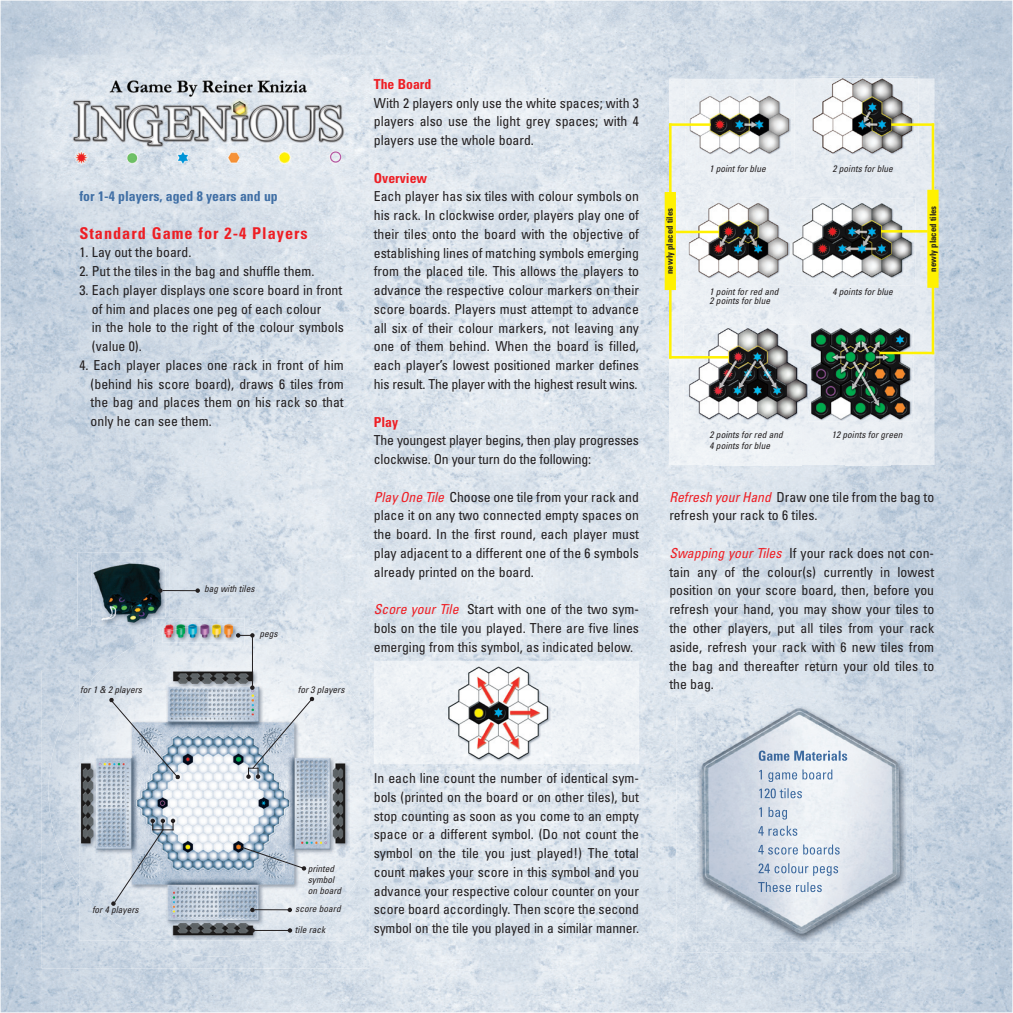
<style>
.page{position:relative;width:1013px;height:1013px;background:#fff}
.page>*{position:absolute;margin:0;border:0;box-sizing:border-box;transform-origin:0 0}
.t1{font:700 condensed 16.25px "Univers LT Std";letter-spacing:.06em;color:#ee1e24}
.t2{font:condensed 13.75px/18.8px "Univers LT Std";color:#231f20;text-align:justify}
.t3{font:700 condensed 13.75px "Univers LT Std";color:#406fa5}
.t4{font:700 condensed 13.75px "Univers LT Std";color:#ee1e24}
.t5{font:italic condensed 9.38px/11.2px "Univers LT Std";color:#231f20}
.t6{font:700 condensed 8.75px "Univers LT Std";color:#231f20}
.s1{font-style:italic;color:#ee1e24}
</style>
<div class="page">
<img style="left:1px;top:1px;width:1011px;height:1011px">
<div style="left:669px;top:79px;width:44px;height:386px;background:#ecf0f4"></div>
<div style="left:757px;top:79px;width:88px;height:119px;background:#e7ecf2"></div>
<div style="left:890px;top:79px;width:44px;height:386px;background:#e5eaf0"></div>
<div style="left:845px;top:161px;width:45px;height:37px;background:#e3e9ef"></div>
<img style="left:713px;top:169px;width:44px;height:29px">
<div style="left:757px;top:285px;width:44px;height:39px;background:#e8edf2"></div>
<div style="left:713px;top:285px;width:44px;height:39px;background:#ebf0f4"></div>
<div style="left:801px;top:285px;width:89px;height:42px;background:#e7ecf2"></div>
<div style="left:801px;top:421px;width:44px;height:44px;background:#ecf0f5"></div>
<div style="left:845px;top:421px;width:45px;height:44px;background:#e8edf2"></div>
<div style="left:713px;top:423px;width:88px;height:42px;background:#edf2f6"></div>
<img style="left:101px;top:627px;width:283px;height:230px">
<img style="left:83px;top:670px;width:267px;height:270px">
<img style="left:101px;top:670px;width:230px;height:1px">
<img style="left:42px;top:670px;width:41px;height:298px">
<img style="left:350px;top:670px;width:20px;height:20px">
<img style="left:328px;top:857px;width:42px;height:111px">
<img style="left:82px;top:940px;width:247px;height:28px">
<img style="left:48px;top:695px;width:31px;height:191px">
<img style="left:350px;top:690px;width:20px;height:201px">
<img style="left:143px;top:940px;width:146px;height:16px">
<img style="left:91px;top:626px;width:61px;height:1px">
<img style="left:78px;top:552px;width:91px;height:74px">
<img style="left:91px;top:562px;width:75px;height:64px">
<img style="left:169px;top:618px;width:75px;height:8px">
<img style="left:152px;top:626px;width:92px;height:20px">
<img style="left:169px;top:622px;width:69px;height:2px">
<img style="left:162px;top:624px;width:76px;height:18px">
<svg style="left:152px;top:618px;width:17px;height:9px"></svg>
<div style="left:374px;top:661px;width:265px;height:103px;background:#edf1f5"></div>
<img style="left:374px;top:733px;width:8px;height:31px">
<img style="left:445px;top:662px;width:107px;height:101px">
<img style="left:448px;top:666px;width:102px;height:95px">
<img style="left:685px;top:76px;width:109px;height:93px">
<img style="left:690px;top:96px;width:100px;height:59px">
<img style="left:808px;top:76px;width:110px;height:85px">
<img style="left:812px;top:78px;width:101px;height:77px">
<div style="left:684px;top:198px;width:231px;height:87px;background:#e8edf2"></div>
<img style="left:689px;top:203px;width:100px;height:75px">
<img style="left:792px;top:202px;width:121px;height:77px">
<img style="left:807px;top:327px;width:106px;height:94px">
<img style="left:810px;top:327px;width:101px;height:94px">
<img style="left:683px;top:324px;width:124px;height:99px">
<img style="left:676px;top:706px;width:236px;height:246px">
<img style="left:758px;top:750px;width:89px;height:10px">
<img style="left:759px;top:769px;width:73px;height:13px">
<img style="left:759px;top:788px;width:43px;height:10px">
<img style="left:759px;top:807px;width:28px;height:12px">
<img style="left:758px;top:825px;width:39px;height:10px">
<img style="left:758px;top:844px;width:81px;height:10px">
<img style="left:758px;top:863px;width:80px;height:12px">
<img style="left:758px;top:882px;width:63px;height:10px">
<hr style="left:674px;top:231px;width:45px;height:2px;background:#fff101">
<div style="left:664px;top:192px;width:12px;height:98px;background:#fff101"></div>
<hr style="left:669px;top:123px;width:41px;height:3px;background:#fff101">
<hr style="left:669px;top:356px;width:59px;height:2px;background:#fff101">
<hr style="left:891px;top:123px;width:43px;height:3px;background:#fff101">
<hr style="left:881px;top:230px;width:46px;height:2px;background:#fff101">
<hr style="left:879px;top:352px;width:55px;height:2px;background:#fff101">
<div style="left:927px;top:190px;width:11px;height:98px;background:#fff101"></div>
<svg style="left:109px;top:697px;width:71px;height:82px;background:#c3ced9"></svg>
<svg style="left:246px;top:696px;width:68px;height:82px;background:#c2ccd7"></svg>
<svg style="left:111px;top:818px;width:64px;height:88px;background:#b7c3d1"></svg>
<svg style="left:236px;top:633px;width:18px;height:4px"></svg>
<hr style="left:252px;top:635px;width:1px;height:52px;background:#231f20">
<svg style="left:250px;top:685px;width:4px;height:5px"></svg>
<hr style="left:254px;top:909px;width:35px;height:1px;background:#231f20">
<svg style="left:250px;top:907px;width:5px;height:5px"></svg>
<svg style="left:287px;top:907px;width:5px;height:5px"></svg>
<hr style="left:162px;top:590px;width:35px;height:1px;background:#231f20">
<svg style="left:158px;top:588px;width:4px;height:5px"></svg>
<svg style="left:195px;top:588px;width:5px;height:5px"></svg>
<svg style="left:240px;top:845px;width:66px;height:26px;background:#abb9c7"></svg>
<svg style="left:250px;top:928px;width:5px;height:4px"></svg>
<svg style="left:288px;top:928px;width:4px;height:4px"></svg>
<hr style="left:253px;top:930px;width:37px;height:1px;background:#231f20">
<hr style="left:669px;top:123px;width:2px;height:235px;background:#fff101">
<hr style="left:931px;top:123px;width:3px;height:231px;background:#fff101">
<p class="t3" style="left:79px;top:188px;width:200px">for 1-4 players, aged 8 years and up</p>
<p class="t1" style="left:79px;top:223px;width:230px">Standard Game for 2-4 Players</p>
<p class="t2" style="left:79px;top:243px;width:113px">1. Lay out the board.</p>
<p class="t2" style="left:79px;top:262px;width:236px">2. Put the tiles in the bag and shuffle them.</p>
<p class="t2" style="left:92px;top:280px;width:253px;text-align:left;text-indent:-12px">3. Each player displays one score board in front of him and places one peg of each colour<br>in the hole to the right of the colour symbols (value 0).</p>
<p class="t2" style="left:91px;top:355px;width:255px;text-indent:-11px">4. Each player places one rack in front of him (behind his score board), draws 6 tiles from the bag and places them on his rack so that only he can see them.</p>
<p class="t5" style="left:204px;top:583px;width:52px">bag with tiles</p>
<p class="t5" style="left:80px;top:684px;width:63px">for 1 &amp; 2 players</p>
<p class="t5" style="left:259px;top:628px;width:20px">pegs</p>
<p class="t5" style="left:298px;top:683px;width:48px">for 3 players</p>
<p class="t4" style="left:374px;top:75px;width:59px">The Board</p>
<p class="t2" style="left:374px;top:93px;width:267px">With 2 players only use the white spaces; with 3 players also use the light grey spaces; with 4 players use the whole board.</p>
<p class="t4" style="left:374px;top:169px;width:55px">Overview</p>
<p class="t2" style="left:374px;top:187px;width:267px">Each player has six tiles with colour symbols on his rack. In clockwise order, players play one of their tiles onto the board with the objective of establishing lines of matching symbols emerging from the placed tile. This allows the players to advance the respective colour markers on their score boards. Players must attempt to advance all six of their colour markers, not leaving any one of them behind. When the board is filled, each player’s lowest positioned marker defines his result. The player with the highest result wins.</p>
<p class="t4" style="left:374px;top:413px;width:26px">Play</p>
<p class="t2" style="left:374px;top:431px;width:267px">The youngest player begins, then play progresses clockwise. On your turn do the following:</p>
<p class="t2" style="left:374px;top:487px;width:267px"><span class="s1">Play One Tile</span> Choose one tile from your rack and place it on any two connected empty spaces on the board. In the first round, each player must play adjacent to a different one of the 6 symbols already printed on the board.</p>
<p class="t2" style="left:374px;top:599px;width:267px"><span class="s1">Score your Tile</span> Start with one of the two sym&shy;bols on the tile you played. There are five lines emerging from this symbol, as indicated below.</p>
<p class="t5" style="left:709px;top:163px;width:58px">1 point for blue</p>
<p class="t5" style="left:832px;top:163px;width:62px">2 points for blue</p>
<p class="t6" style="left:664px;top:274px;width:68px;rotate:-90deg">newly placed tiles</p>
<p class="t6" style="left:927px;top:272px;width:68px;rotate:-90deg">newly placed tiles</p>
<p class="t5" style="left:709px;top:287px;width:71px;line-height:8.8px">1 point for red and<br>2 points for blue</p>
<p class="t5" style="left:832px;top:286px;width:62px">4 points for blue</p>
<p class="t5" style="left:709px;top:429px;width:75px">2 points for red and<br>4 points for blue</p>
<p class="t5" style="left:832px;top:429px;width:72px">12 points for green</p>
<p class="t2" style="left:669px;top:487px;width:266px"><span class="s1">Refresh your Hand</span> Draw one tile from the bag to refresh your rack to 6 tiles.</p>
<p class="t2" style="left:669px;top:543px;width:266px"><span class="s1">Swapping your Tiles</span> If your rack does not con&shy;tain any of the colour(s) currently in lowest position on your score board, then, before you refresh your hand, you may show your tiles to the other players, put all tiles from your rack aside, refresh your rack with 6 new tiles from the bag and thereafter return your old tiles to the bag.</p>
<p class="t5" style="left:308px;top:862px;width:35px">printed symbol on board</p>
<p class="t5" style="left:92px;top:904px;width:48px">for 4 players</p>
<p class="t5" style="left:295px;top:903px;width:47px">score board</p>
<p class="t5" style="left:295px;top:924px;width:32px">tile rack</p>
<p class="t2" style="left:374px;top:768px;width:267px">In each line count the number of identical sym&shy;bols (printed on the board or on other tiles), but stop counting as soon as you come to an empty space or a different symbol. (Do not count the symbol on the tile you just played!) The total count makes your score in this symbol and you advance your respective colour counter on your score board accordingly. Then score the second symbol on the tile you played in a similar manner.</p>
</div>
